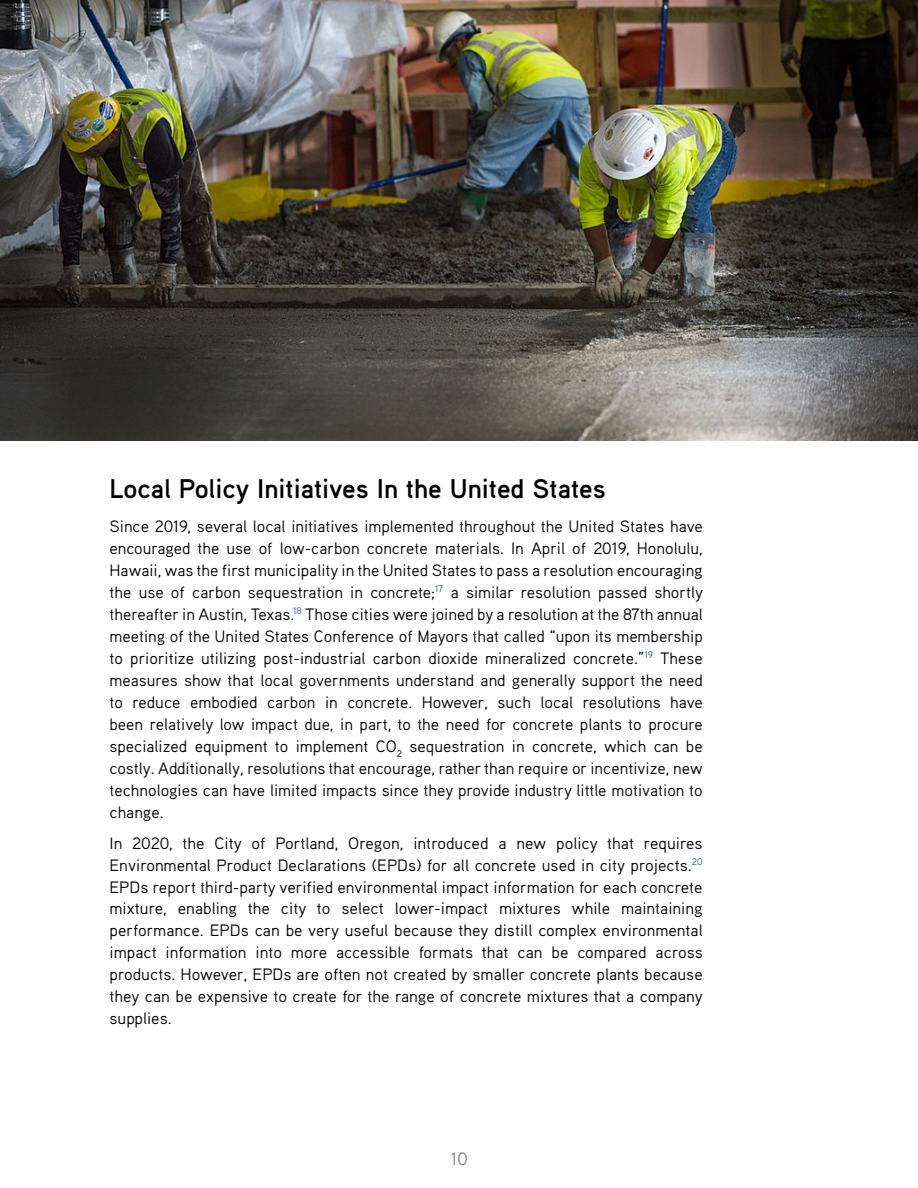
<style>
.page{position:relative;width:918px;height:1188px;background:#fff}
.page>*{position:absolute;margin:0;border:0;box-sizing:border-box;transform-origin:0 0}
.t1{font:700 27px "Aaux Pro OT";color:#000}
.t2{font:18px "Aaux Pro OT";color:#7e8083}
.t3{font:16.5px/22px "Aaux Pro OT";color:#000;text-align:justify}
</style>
<div class="page">
<img style="left:0;top:0;width:918px;height:441px">
<h1 class="t1" style="left:110px;top:471px;width:498px">Local Policy Initiatives In the United States</h1>
<p class="t3" style="left:110px;top:515px;width:595px">Since 2019, several local initiatives implemented throughout the United States have encouraged the use of low-carbon concrete materials. In April of 2019, Honolulu, Hawaii, was the first municipality in the United States to pass a resolution encouraging the use of carbon sequestration in concrete;<sup>17</sup> a similar resolution passed shortly thereafter in Austin, Texas.<sup>18</sup> Those cities were joined by a resolution at the 87th annual meeting of the United States Conference of Mayors that called “upon its membership to prioritize utilizing post-industrial carbon dioxide mineralized concrete.”<sup>19</sup> These measures show that local governments understand and generally support the need to reduce embodied carbon in concrete. However, such local resolutions have been relatively low impact due, in part, to the need for concrete plants to procure specialized equipment to implement CO<sub>2</sub> sequestration in concrete, which can be costly. Additionally, resolutions that encourage, rather than require or incentivize, new technologies can have limited impacts since they provide industry little motivation to change.</p>
<p class="t3" style="left:109px;top:831px;width:595px">In 2020, the City of Portland, Oregon, introduced a new policy that requires Environmental Product Declarations (EPDs) for all concrete used in city projects.<sup>20<br></sup>EPDs report third-party verified environmental impact information for each concrete mixture, enabling the city to select lower-impact mixtures while maintaining performance. EPDs can be very useful because they distill complex environmental impact information into more accessible formats that can be compared across products. However, EPDs are often not created by smaller concrete plants because they can be expensive to create for the range of concrete mixtures that a company supplies.</p>
<p class="t2" style="left:451px;top:1147px;width:18px">10</p>
</div>
